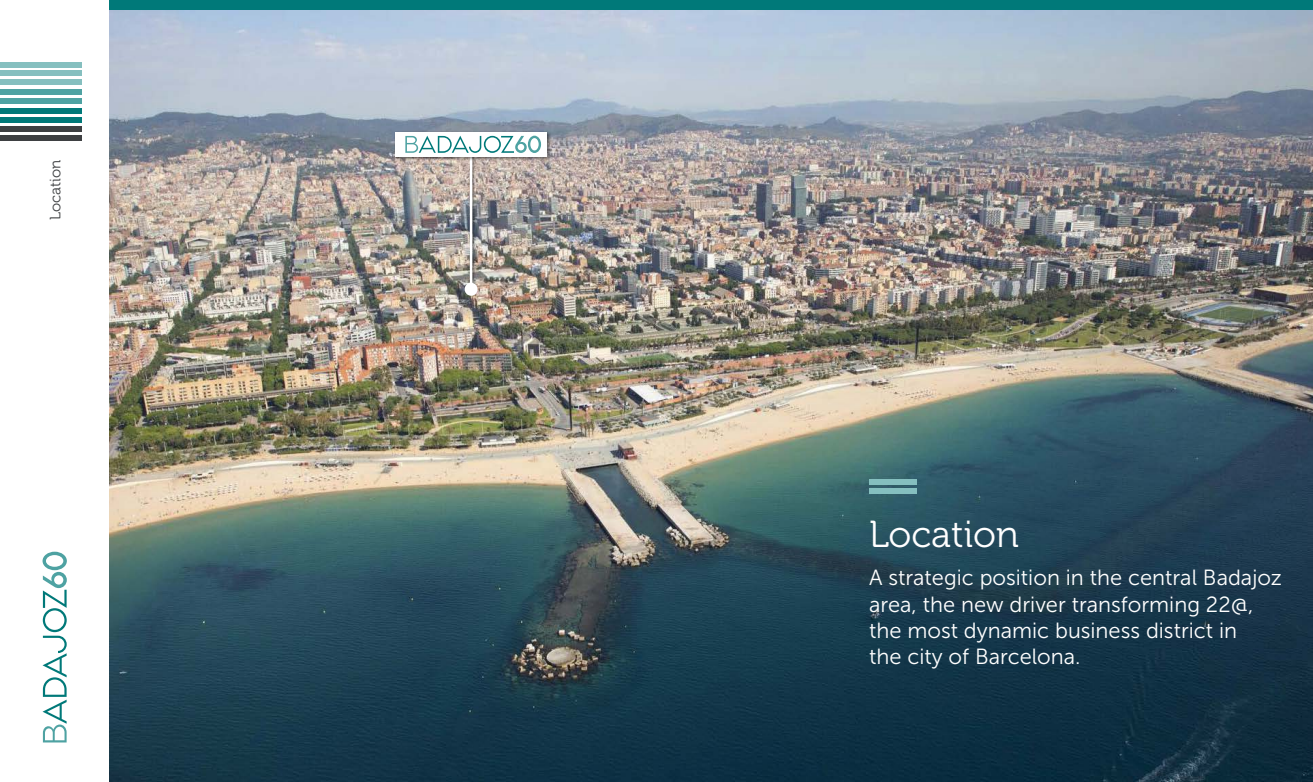
<style>
.page{position:relative;width:1313px;height:782px;background:#fff}
.page>*{position:absolute;margin:0;border:0;box-sizing:border-box;transform-origin:0 0}
.t1{font:37.5px "Museo 300";color:#fff}
.t2{font:21.88px/26.2px "Museo Sans 300";color:#fff}
.t3{font:15px "Museo 300";color:#3e4042}
</style>
<div class="page">
<img style="left:109px;top:9px;width:1203px;height:772px">
<div style="left:109px;top:0;width:1203px;height:9px;background:#007979"></div>
<div style="left:869px;top:479px;width:47px;height:5px;background:#85bfbf"></div>
<div style="left:869px;top:488px;width:47px;height:5px;background:#85bfbf"></div>
<svg style="left:43px;top:551px;width:24px;height:191px"></svg>
<div style="left:469px;top:132px;width:6px;height:160px;background:#000;opacity:.5"></div>
<hr style="left:470px;top:133px;width:2px;height:155px;background:#fff">
<div style="left:394px;top:130px;width:157px;height:30px;background:#000;opacity:.5"></div>
<div style="left:395px;top:132px;width:152px;height:24px;background:#fff"></div>
<svg style="left:405px;top:136px;width:136px;height:17px"></svg>
<div style="left:464px;top:282px;width:13px;height:13px;background:#fff;border-radius:50%"></div>
<div style="left:0;top:108px;width:81px;height:5px;background:#007979"></div>
<div style="left:0;top:117px;width:81px;height:5px;background:#007979"></div>
<div style="left:0;top:89px;width:81px;height:5px;background:#4ea2a2"></div>
<div style="left:0;top:99px;width:81px;height:5px;background:#4ea2a2"></div>
<div style="left:0;top:126px;width:81px;height:5px;background:#3e4042"></div>
<div style="left:0;top:135px;width:81px;height:5px;background:#3e4042"></div>
<div style="left:0;top:62px;width:81px;height:5px;background:#85bfbf"></div>
<div style="left:0;top:71px;width:81px;height:5px;background:#85bfbf"></div>
<div style="left:0;top:80px;width:81px;height:5px;background:#85bfbf"></div>
<p class="t3" style="left:47px;top:220px;width:61px;rotate:-90deg">Location</p>
<h1 class="t1" style="left:869px;top:513px;width:151px">Location</h1>
<p class="t2" style="left:869px;top:564px;width:414px">A strategic position in the central Badajoz area, the new driver transforming 22@, the most dynamic business district in<br>the city of Barcelona.</p>
</div>
